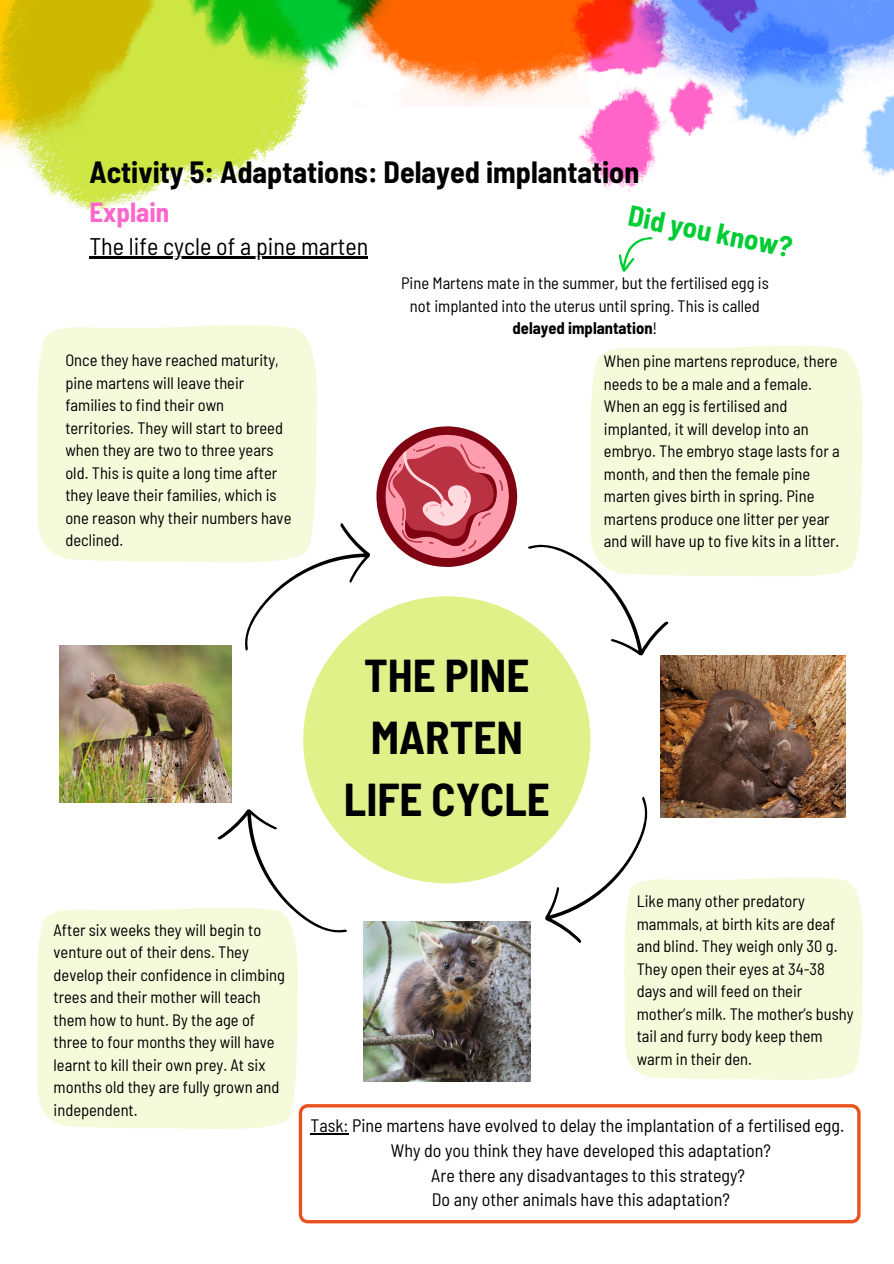
<style>
.page{position:relative;width:894px;height:1264px;background:#fff}
.page>*{position:absolute;margin:0;border:0;box-sizing:border-box;transform-origin:0 0}
.t1{font:700 semi-condensed 45px/61.8px "Barlow";color:#000;text-align:center}
.t2{font:700 semi-condensed 30px "Barlow";color:#000}
.t3{font:700 semi-condensed 28.5px "Barlow";color:#0c3}
.t4{font:700 semi-condensed 27px "Barlow";color:#f6c}
.t5{font:semi-condensed 24px "Barlow";color:#000}
.t6{font:semi-condensed 18px "Barlow";color:#000}
.t7{font:semi-condensed 16.5px/22.5px "Barlow";color:#000}
.s1{font-weight:700}
</style>
<div class="page">
<img style="left:0;top:0;width:893px;height:1224px">
<hr style="left:89px;top:257px;width:279px;height:2px;background:#000">
<svg style="left:299px;top:1104px;width:561px;height:119px"></svg>
<div style="left:303px;top:596px;width:287px;height:287px;background:#e0f18a;border-radius:50%"></div>
<img style="left:363px;top:921px;width:167px;height:160px">
<img style="left:59px;top:645px;width:172px;height:157px">
<svg style="left:617px;top:236px;width:39px;height:36px"></svg>
<div style="left:36px;top:907px;width:262px;height:222px;background:#f5fadb"></div>
<div style="left:624px;top:877px;width:239px;height:203px;background:#f5fadb"></div>
<svg style="left:538px;top:779px;width:122px;height:167px"></svg>
<svg style="left:212px;top:802px;width:158px;height:144px"></svg>
<svg style="left:231px;top:426px;width:441px;height:248px"></svg>
<img style="left:660px;top:655px;width:185px;height:162px">
<div style="left:37px;top:324px;width:280px;height:238px;background:#f5fadb"></div>
<div style="left:590px;top:345px;width:272px;height:231px;background:#f5fadb"></div>
<hr style="left:310px;top:1133px;width:38px;height:1px;background:#000">
<h3 class="t2" style="left:89px;top:152px;width:551px">Activity 5: Adaptations: Delayed implantation</h3>
<h3 class="t4" style="left:89px;top:195px;width:81px">Explain</h3>
<h2 class="t5" style="left:89px;top:230px;width:280px">The life cycle of a pine marten</h2>
<p class="t3" style="left:632px;top:198px;width:167px;rotate:11deg">Did you know?</p>
<p class="t7" style="left:65px;top:348px;width:227px">Once they have reached maturity, pine martens will leave their families to find their own territories. They will start to breed when they are two to three years old. This is quite a long time after they leave their families, which is one reason why their numbers have declined.</p>
<p class="t7" style="left:401px;top:271px;width:369px;text-align:center">Pine Martens mate in the summer, but the fertilised egg is not implanted into the uterus until spring. This is called <span class="s1">delayed implantation</span>!</p>
<p class="t7" style="left:603px;top:349px;width:237px">When pine martens reproduce, there needs to be a male and a female.<br>When an egg is fertilised and implanted, it will develop into an embryo. The embryo stage lasts for a month, and then the female pine marten gives birth in spring. Pine martens produce one litter per year and will have up to five kits in a litter.</p>
<p class="t1" style="left:344px;top:643px;width:207px">THE PINE<br>MARTEN<br>LIFE CYCLE</p>
<p class="t7" style="left:54px;top:917px;width:233px">After six weeks they will begin to venture out of their dens. They develop their confidence in climbing trees and their mother will teach them how to hunt. By the age of three to four months they will have learnt to kill their own prey. At six months old they are fully grown and independent.</p>
<h1 class="t7" style="left:636px;top:889px;width:218px">Like many other predatory mammals, at birth kits are deaf and blind. They weigh only 30 g.<br>They open their eyes at 34-38 days and will feed on their mother’s milk. The mother’s bushy tail and furry body keep them warm in their den.</h1>
<p class="t6" style="left:310px;top:1113px;width:535px">Task: Pine martens have evolved to delay the implantation of a fertilised egg.</p>
<p class="t6" style="left:390px;top:1138px;width:381px">Why do you think they have developed this adaptation?</p>
<p class="t6" style="left:431px;top:1163px;width:315px">Are there any disadvantages to this strategy?</p>
<p class="t6" style="left:431px;top:1188px;width:300px">Do any other animals have this adaptation?</p>
</div>
